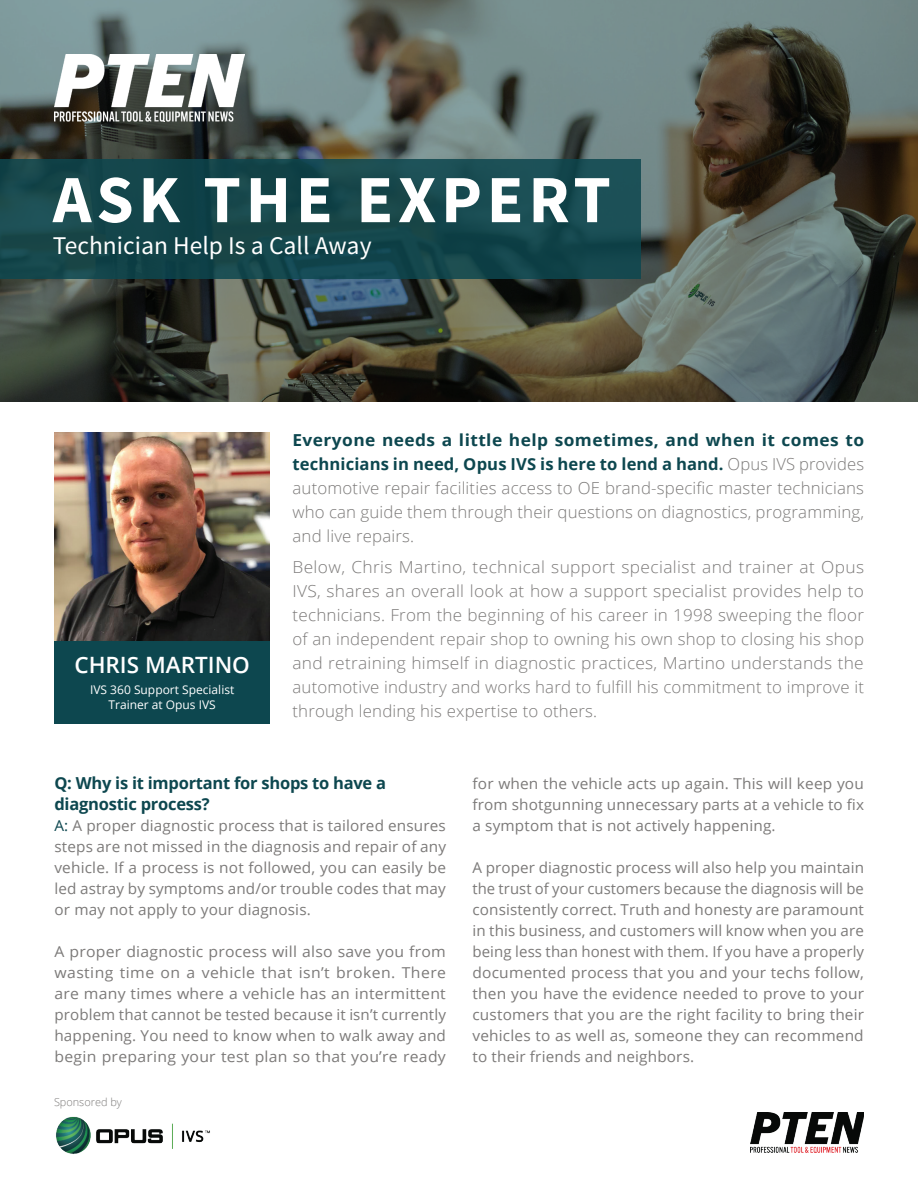
<style>
.page{position:relative;width:918px;height:1188px;background:#fff}
.page>*{position:absolute;margin:0;border:0;box-sizing:border-box;transform-origin:0 0}
.t1{font:700 67.5px "Source Sans Pro";letter-spacing:.07em;color:#fff}
.t2{font:25.5px "Source Sans Pro";color:#fff}
.t3{font:600 22.5px "Open Sans";color:#fff}
.t4{font:300 16.5px/24px "Open Sans";letter-spacing:.01em;color:#7c7a79;text-align:justify;scale:1.05 1}
.t5{font:300 16.5px/24px "Open Sans";letter-spacing:.01em;color:#7c7a79;text-align:justify}
.t6{font:700 16.5px/21px "Open Sans";letter-spacing:-.015em;color:#0d474f}
.t7{font:15px/21px "Open Sans";letter-spacing:.01em;color:#7c7a79;text-align:justify}
.t8{font:15px/21px "Open Sans";letter-spacing:.01em;color:#7c7a79;text-align:justify;scale:1.05 1}
.t9{font:12px/15px "Open Sans";color:#fff;text-align:center}
.t10{font:300 10.95px "Open Sans";color:#7c7a79}
.s1{font-weight:700;color:#0d474f}
.s2{color:#0d474f}
</style>
<div class="page">
<img style="left:56px;top:1116px;width:154px;height:38px">
<img style="left:750px;top:1112px;width:114px;height:41px">
<svg style="left:0;top:0;width:918px;height:402px;background:#545d56"></svg>
<img style="left:54px;top:432px;width:216px;height:209px">
<div style="left:54px;top:641px;width:216px;height:83px;background:#0d474f"></div>
<div style="left:0;top:159px;width:641px;height:120px;background:linear-gradient(to right,#154549,#164950)"></div>
<img style="left:54px;top:54px;width:191px;height:68px">
<h1 class="t1" style="left:53px;top:156px;width:560px">ASK THE EXPERT</h1>
<h2 class="t2" style="left:53px;top:230px;width:320px">Technician Help Is a Call Away</h2>
<h3 class="t3" style="left:74px;top:649px;width:177px">CHRIS MARTINO</h3>
<p class="t9" style="left:90px;top:682px;width:146px">IVS 360 Support Specialist<br>Trainer at Opus IVS</p>
<p class="t5" style="left:292px;top:427px;width:573px"><span class="s1">Everyone needs a little help sometimes, and when it comes to technicians in need, Opus IVS is here to lend a hand.</span> Opus IVS provides automotive repair facilities access to OE brand-specific master technicians who can guide them through their questions on diagnostics, programming, and live repairs.</p>
<p class="t4" style="left:292px;top:555px;width:546px">Below, Chris Martino, technical support specialist and trainer at Opus IVS, shares an overall look at how a support specialist provides help to technicians. From the beginning of his career in 1998 sweeping the floor of an independent repair shop to owning his own shop to closing his shop and retraining himself in diagnostic practices, Martino understands the automotive industry and works hard to fulfill his commitment to improve it through lending his expertise to others.</p>
<p class="t6" style="left:54px;top:772px;width:333px">Q: Why is it important for shops to have a diagnostic process?</p>
<p class="t7" style="left:54px;top:815px;width:393px"><span class="s2">A:</span> A proper diagnostic process that is tailored ensures steps are not missed in the diagnosis and repair of any vehicle. If a process is not followed, you can easily be led astray by symptoms and/or trouble codes that may or may not apply to your diagnosis.</p>
<p class="t8" style="left:54px;top:941px;width:374px">A proper diagnostic process will also save you from wasting time on a vehicle that isn’t broken. There are many times where a vehicle has an intermittent problem that cannot be tested because it isn’t currently happening. You need to know when to walk away and begin preparing your test plan so that you’re ready</p>
<p class="t10" style="left:54px;top:1095px;width:69px">Sponsored by</p>
<p class="t7" style="left:472px;top:773px;width:393px">for when the vehicle acts up again. This will keep you from shotgunning unnecessary parts at a vehicle to fix a symptom that is not actively happening.</p>
<p class="t7" style="left:472px;top:857px;width:393px">A proper diagnostic process will also help you maintain the trust of your customers because the diagnosis will be consistently correct. Truth and honesty are paramount in this business, and customers will know when you are being less than honest with them. If you have a properly documented process that you and your techs follow, then you have the evidence needed to prove to your customers that you are the right facility to bring their vehicles to as well as, someone they can recommend to their friends and neighbors.</p>
</div>
